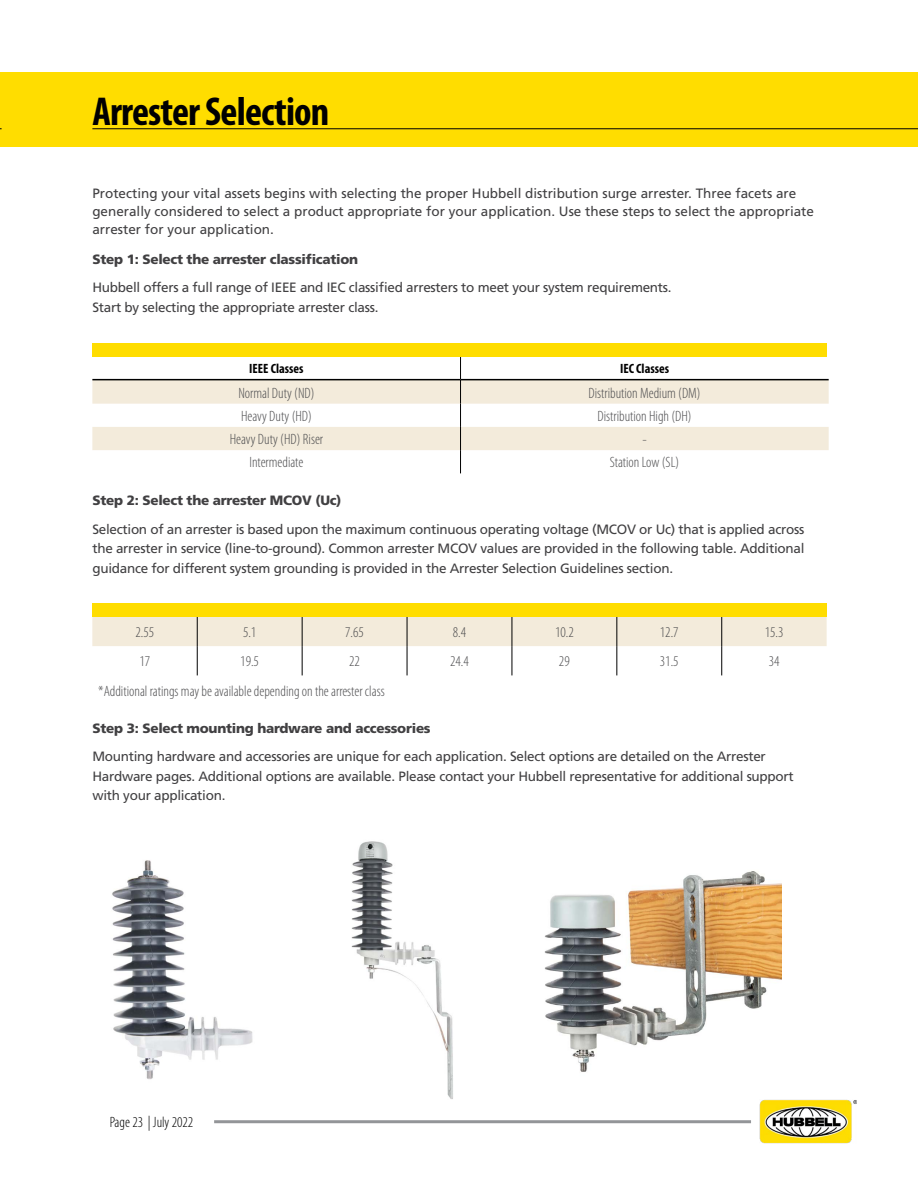
<style>
.page{position:relative;width:918px;height:1188px;background:#fff}
.page>*{position:absolute;margin:0;border:0;box-sizing:border-box;transform-origin:0 0}
.t1{font:700 condensed 40.5px "Myriad Pro";letter-spacing:-.02em;color:#000}
.t2{font:300 condensed 15px "Myriad Pro";color:#4d4d4f}
.t3{font:300 condensed 15px "Myriad Pro";color:#000}
.t4{font:13.5px/19.5px "Frutiger LT Std";letter-spacing:-.02em;color:#414042}
.t5{font:13.5px/18px "Frutiger LT Std";color:#414042}
.t6{font:900 13.5px "Frutiger LT Std";letter-spacing:-.02em;color:#414042}
.t7{font:700 condensed 13.5px "Myriad Pro";color:#000}
</style>
<div class="page">
<img style="left:759px;top:1100px;width:97px;height:44px">
<div style="left:0;top:73px;width:918px;height:74px;background:#fd0"></div>
<hr style="left:214px;top:1120px;width:537px;height:3px;background:#939598">
<svg style="left:0;top:128px;width:918px;height:2px"></svg>
<hr style="left:92px;top:128px;width:826px;height:1px;background:#000">
<svg style="left:92px;top:380px;width:737px;height:70px;fill:#f3ebdb"></svg>
<hr style="left:92px;top:379px;width:368px;height:1px;background:#000">
<hr style="left:461px;top:379px;width:368px;height:1px;background:#000">
<svg style="left:460px;top:356px;width:1px;height:117px"></svg>
<svg style="left:92px;top:617px;width:735px;height:58px"></svg>
<div style="left:92px;top:343px;width:735px;height:13px;background:#fd0"></div>
<div style="left:92px;top:603px;width:735px;height:14px;background:#fd0"></div>
<img style="left:351px;top:841px;width:102px;height:258px">
<img style="left:112px;top:860px;width:141px;height:220px">
<img style="left:544px;top:871px;width:238px;height:201px">
<h1 class="t1" style="left:92px;top:87px;width:239px">Arrester Selection</h1>
<p class="t5" style="left:92px;top:185px;width:723px">Protecting your vital assets begins with selecting the proper Hubbell distribution surge arrester. Three facets are generally considered to select a product appropriate for your application. Use these steps to select the appropriate arrester for your application.</p>
<p class="t6" style="left:92px;top:251px;width:267px">Step 1: Select the arrester classification</p>
<p class="t4" style="left:92px;top:278px;width:581px">Hubbell offers a full range of IEEE and IEC classified arresters to meet your system requirements.<br>Start by selecting the appropriate arrester class.</p>
<p class="t7" style="left:249px;top:360px;width:56px">IEEE Classes</p>
<p class="t7" style="left:620px;top:360px;width:51px">IEC Classes</p>
<p class="t2" style="left:238px;top:384px;width:78px">Normal Duty (ND)</p>
<p class="t2" style="left:589px;top:384px;width:114px">Distribution Medium (DM)</p>
<p class="t2" style="left:241px;top:407px;width:72px">Heavy Duty (HD)</p>
<p class="t2" style="left:598px;top:407px;width:96px">Distribution High (DH)</p>
<p class="t2" style="left:230px;top:430px;width:95px">Heavy Duty (HD) Riser</p>
<p class="t2" style="left:642px;top:430px;width:6px">-</p>
<p class="t2" style="left:250px;top:454px;width:55px">Intermediate</p>
<p class="t2" style="left:610px;top:454px;width:71px">Station Low (SL)</p>
<p class="t6" style="left:92px;top:492px;width:251px">Step 2: Select the arrester MCOV (Uc)</p>
<p class="t4" style="left:92px;top:519px;width:714px;text-align:justify">Selection of an arrester is based upon the maximum continuous operating voltage (MCOV or Uc) that is applied across the arrester in service (line-to-ground). Common arrester MCOV values are provided in the following table. Additional guidance for different system grounding is provided in the Arrester Selection Guidelines section.</p>
<p class="t2" style="left:135px;top:623px;width:20px">2.55</p>
<p class="t2" style="left:243px;top:623px;width:15px">5.1</p>
<p class="t2" style="left:345px;top:623px;width:20px">7.65</p>
<p class="t2" style="left:453px;top:623px;width:15px">8.4</p>
<p class="t2" style="left:555px;top:623px;width:20px">10.2</p>
<p class="t2" style="left:660px;top:623px;width:20px">12.7</p>
<p class="t2" style="left:765px;top:623px;width:20px">15.3</p>
<p class="t2" style="left:139px;top:653px;width:12px">17</p>
<p class="t2" style="left:240px;top:653px;width:20px">19.5</p>
<p class="t2" style="left:349px;top:653px;width:12px">22</p>
<p class="t2" style="left:450px;top:653px;width:20px">24.4</p>
<p class="t2" style="left:559px;top:653px;width:12px">29</p>
<p class="t2" style="left:660px;top:653px;width:20px">31.5</p>
<p class="t2" style="left:769px;top:653px;width:12px">34</p>
<p class="t2" style="left:98px;top:682px;width:288px">*Additional ratings may be available depending on the arrester class</p>
<p class="t6" style="left:92px;top:720px;width:340px">Step 3: Select mounting hardware and accessories</p>
<p class="t4" style="left:92px;top:747px;width:703px">Mounting hardware and accessories are unique for each application. Select options are detailed on the Arrester<br>Hardware pages. Additional options are available. Please contact your Hubbell representative for additional support with your application.</p>
<p class="t3" style="left:110px;top:1114px;width:85px">Page 23 | July 2022</p>
</div>
